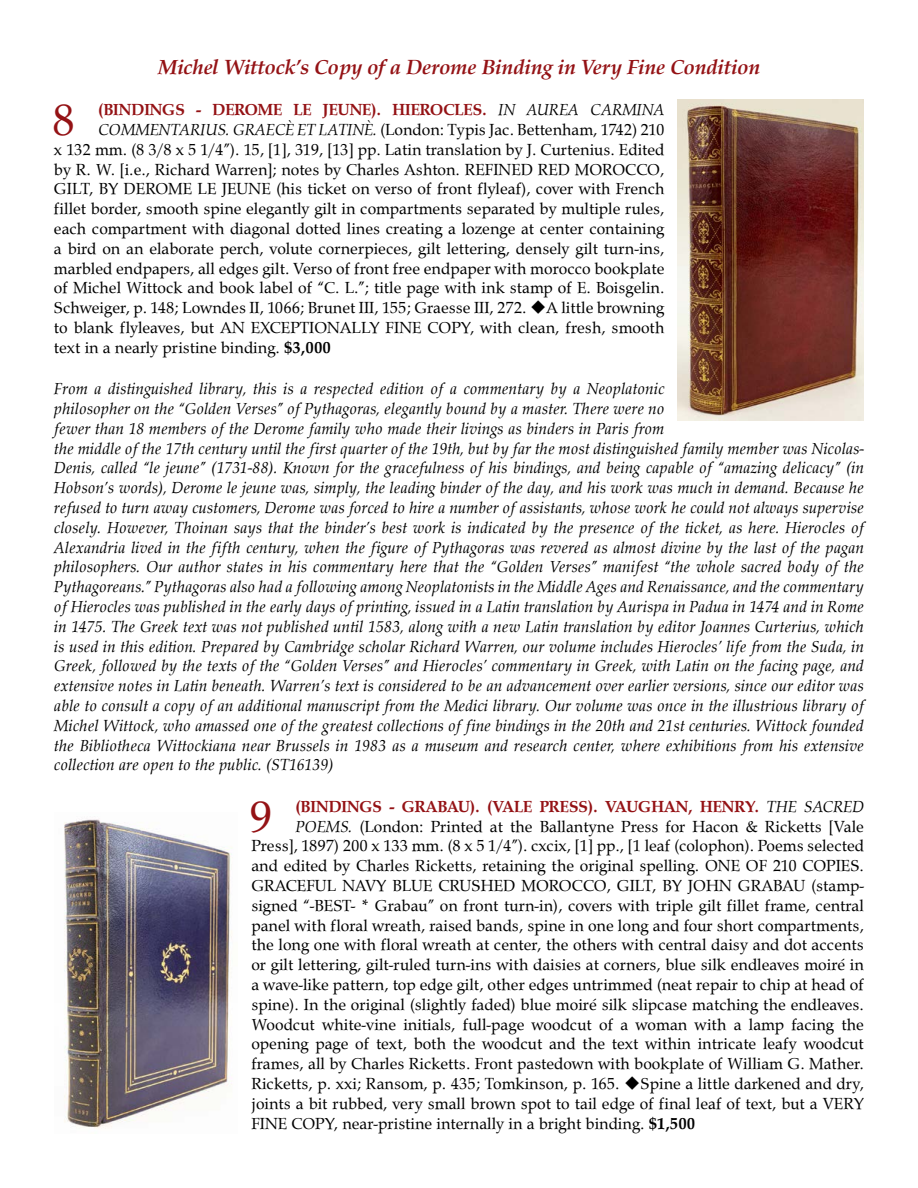
<style>
.page{position:relative;width:918px;height:1188px;background:#fff}
.page>*{position:absolute;margin:0;border:0;box-sizing:border-box;transform-origin:0 0}
.t1{font:45.75px "URW Palladio";color:#941215}
.t2{font:italic 700 21px "URW Palladio";color:#941215}
.t3{font:16.5px "URW Palladio";color:#000}
.t4{font:italic 16.5px/19.8px "URW Palladio";color:#000}
.t5{font:700 16.5px "URW Palladio";color:#941215}
.s1{font-weight:400;font-style:italic;color:#000}
.s2{font-style:italic}
.s3{font-weight:700}
</style>
<div class="page">
<img style="left:678px;top:99px;width:186px;height:322px">
<img style="left:64px;top:819px;width:168px;height:310px">
<p class="t2" style="left:158px;top:54px;width:604px">Michel Wittock’s Copy of a Derome Binding in Very Fine Condition</p>
<h1 class="t1" style="left:52px;top:92px;width:25px">8</h1>
<p class="t5" style="left:98px;top:100px;width:568px">(BINDINGS - DEROME LE JEUNE). HIEROCLES. <span class="s1">IN AUREA CARMINA</span></p>
<p class="t3" style="left:98px;top:119px;width:568px"><span class="s2">COMMENTARIUS. GRAECÈ ET LATINÈ.</span> (London: Typis Jac. Bettenham, 1742) 210</p>
<p class="t3" style="left:54px;top:139px;width:612px">x 132 mm. (8 3/8 x 5 1/4”). 15, [1], 319, [13] pp. Latin translation by J. Curtenius. Edited</p>
<p class="t3" style="left:54px;top:159px;width:612px">by R. W. [i.e., Richard Warren]; notes by Charles Ashton. REFINED RED MOROCCO,</p>
<p class="t3" style="left:54px;top:179px;width:612px">GILT, BY DEROME LE JEUNE (his ticket on verso of front flyleaf), cover with French</p>
<p class="t3" style="left:54px;top:199px;width:612px">fillet border, smooth spine elegantly gilt in compartments separated by multiple rules,</p>
<p class="t3" style="left:54px;top:218px;width:612px">each compartment with diagonal dotted lines creating a lozenge at center containing</p>
<p class="t3" style="left:54px;top:238px;width:612px">a bird on an elaborate perch, volute cornerpieces, gilt lettering, densely gilt turn-ins,</p>
<p class="t3" style="left:54px;top:258px;width:612px">marbled endpapers, all edges gilt. Verso of front free endpaper with morocco bookplate</p>
<p class="t3" style="left:54px;top:278px;width:612px">of Michel Wittock and book label of “C. L.”; title page with ink stamp of E. Boisgelin.</p>
<p class="t3" style="left:54px;top:298px;width:612px">Schweiger, p. 148; Lowndes II, 1066; Brunet III, 155; Graesse III, 272. ◆A little browning</p>
<p class="t3" style="left:54px;top:317px;width:612px">to blank flyleaves, but AN EXCEPTIONALLY FINE COPY, with clean, fresh, smooth</p>
<p class="t3" style="left:54px;top:337px;width:279px">text in a nearly pristine binding. <span class="s3">$3,000</span></p>
<p class="t4" style="left:54px;top:379px;width:812px">From a distinguished library, this is a respected edition of a commentary by a Neoplatonic<br>philosopher on the “Golden Verses” of Pythagoras, elegantly bound by a master. There were no<br>fewer than 18 members of the Derome family who made their livings as binders in Paris from<br>the middle of the 17th century until the first quarter of the 19th, but by far the most distinguished family member was Nicolas-Denis, called “le jeune” (1731-88). Known for the gracefulness of his bindings, and being capable of “amazing delicacy” (in Hobson’s words), Derome le jeune was, simply, the leading binder of the day, and his work was much in demand. Because he refused to turn away customers, Derome was forced to hire a number of assistants, whose work he could not always supervise closely. However, Thoinan says that the binder’s best work is indicated by the presence of the ticket, as here. Hierocles of Alexandria lived in the fifth century, when the figure of Pythagoras was revered as almost divine by the last of the pagan philosophers. Our author states in his commentary here that the “Golden Verses” manifest “the whole sacred body of the Pythagoreans.” Pythagoras also had a following among Neoplatonists in the Middle Ages and Renaissance, and the commentary of Hierocles was published in the early days of printing, issued in a Latin translation by Aurispa in Padua in 1474 and in Rome in 1475. The Greek text was not published until 1583, along with a new Latin translation by editor Joannes Curterius, which is used in this edition. Prepared by Cambridge scholar Richard Warren, our volume includes Hierocles’ life from the Suda, in Greek, followed by the texts of the “Golden Verses” and Hierocles’ commentary in Greek, with Latin on the facing page, and extensive notes in Latin beneath. Warren’s text is considered to be an advancement over earlier versions, since our editor was able to consult a copy of an additional manuscript from the Medici library. Our volume was once in the illustrious library of Michel Wittock, who amassed one of the greatest collections of fine bindings in the 20th and 21st centuries. Wittock founded the Bibliotheca Wittockiana near Brussels in 1983 as a museum and research center, where exhibitions from his extensive collection are open to the public. (ST16139)</p>
<h1 class="t1" style="left:249px;top:788px;width:25px">9</h1>
<p class="t5" style="left:295px;top:796px;width:570px">(BINDINGS - GRABAU). (VALE PRESS). VAUGHAN, HENRY. <span class="s1">THE SACRED</span></p>
<p class="t3" style="left:295px;top:816px;width:570px"><span class="s2">POEMS.</span> (London: Printed at the Ballantyne Press for Hacon &amp; Ricketts [Vale</p>
<p class="t3" style="left:251px;top:836px;width:614px">Press], 1897) 200 x 133 mm. (8 x 5 1/4”). cxcix, [1] pp., [1 leaf (colophon). Poems selected</p>
<p class="t3" style="left:251px;top:856px;width:614px">and edited by Charles Ricketts, retaining the original spelling. ONE OF 210 COPIES.</p>
<p class="t3" style="left:251px;top:875px;width:614px">GRACEFUL NAVY BLUE CRUSHED MOROCCO, GILT, BY JOHN GRABAU (stamp-</p>
<p class="t3" style="left:251px;top:895px;width:614px">signed “-BEST- * Grabau” on front turn-in), covers with triple gilt fillet frame, central</p>
<p class="t3" style="left:251px;top:915px;width:614px">panel with floral wreath, raised bands, spine in one long and four short compartments,</p>
<p class="t3" style="left:251px;top:935px;width:614px">the long one with floral wreath at center, the others with central daisy and dot accents</p>
<p class="t3" style="left:251px;top:955px;width:614px">or gilt lettering, gilt-ruled turn-ins with daisies at corners, blue silk endleaves moiré in</p>
<p class="t3" style="left:251px;top:974px;width:614px">a wave-like pattern, top edge gilt, other edges untrimmed (neat repair to chip at head of</p>
<p class="t3" style="left:251px;top:994px;width:614px">spine). In the original (slightly faded) blue moiré silk slipcase matching the endleaves.</p>
<p class="t3" style="left:251px;top:1014px;width:614px">Woodcut white-vine initials, full-page woodcut of a woman with a lamp facing the</p>
<p class="t3" style="left:251px;top:1034px;width:614px">opening page of text, both the woodcut and the text within intricate leafy woodcut</p>
<p class="t3" style="left:251px;top:1054px;width:614px">frames, all by Charles Ricketts. Front pastedown with bookplate of William G. Mather.</p>
<p class="t3" style="left:251px;top:1073px;width:614px">Ricketts, p. xxi; Ransom, p. 435; Tomkinson, p. 165. ◆Spine a little darkened and dry,</p>
<p class="t3" style="left:251px;top:1093px;width:614px">joints a bit rubbed, very small brown spot to tail edge of final leaf of text, but a VERY</p>
<p class="t3" style="left:251px;top:1113px;width:445px">FINE COPY, near-pristine internally in a bright binding. <span class="s3">$1,500</span></p>
</div>
